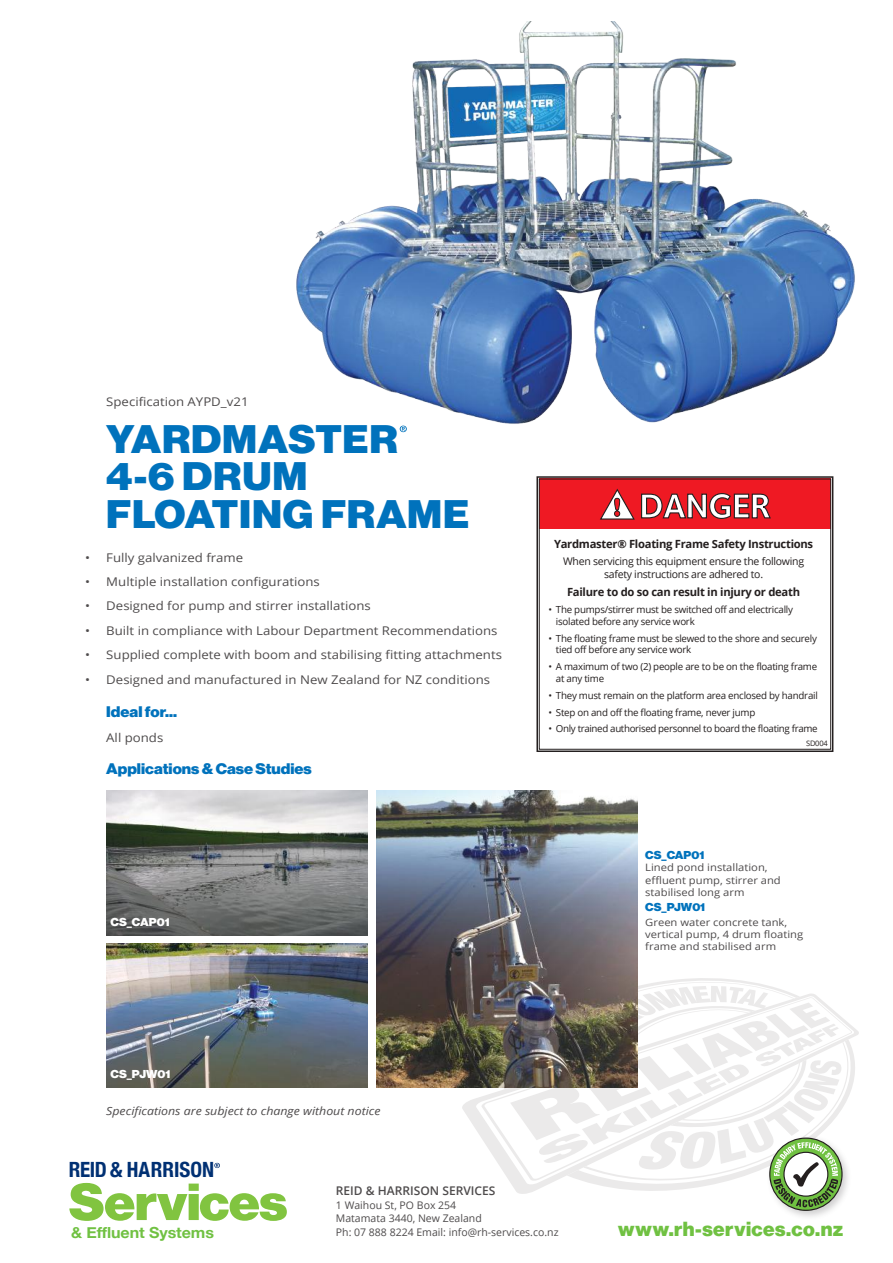
<style>
.page{position:relative;width:893px;height:1263px;background:#fff}
.page>*{position:absolute;margin:0;border:0;box-sizing:border-box;transform-origin:0 0}
.t1{font:51px "N Haas Grotesk DS Pro 95 Blk";letter-spacing:-.005em;color:#81c440;scale:1.05 1}
.t2{font:39px/37.5px "N Haas Grotesk DS Pro 95 Blk";letter-spacing:.02em;color:#0072bc;scale:1.05 1}
.t3{font:700 condensed 21px "Helvetica Neue";color:#003073}
.t4{font:19.95px "N Haas Grotesk DS Pro 95 Blk";letter-spacing:.025em;color:#70c142}
.t5{font:700 15.3px "Helvetica Neue";letter-spacing:-.005em;color:#70c142;scale:1.05 1}
.t6{font:15px "N Haas Grotesk DS Pro 95 Blk";color:#0072bc;scale:1.05 1}
.t7{font:12px "Open Sans";color:#4e4b4c;scale:1.1 1}
.t8{font:600 12px "Open Sans";color:#4e4b4c}
.t9{font:700 11.25px "Open Sans";letter-spacing:-.025em;color:#241f1f}
.t10{font:italic 11.25px "Open Sans";color:#4e4b4c;scale:1.1 1}
.t11{font:11.25px "N Haas Grotesk DS Pro 95 Blk";color:#0072bc;scale:1.05 1}
.t12{font:11.25px "N Haas Grotesk DS Pro 95 Blk";color:#fff;scale:1.05 1}
.t13{font:10.5px/13.5px "Open Sans";color:#4e4b4c}
.t14{font:10.5px/12.6px "Open Sans";letter-spacing:-.025em;color:#241f1f;text-align:center}
.t15{font:10.2px/12.3px "Open Sans";color:#4e4b4c;scale:1.1 1}
.t16{font:9.75px/11.7px "Open Sans";letter-spacing:-.025em;color:#241f1f}
.t17{font:7.5px "Open Sans";letter-spacing:-.025em;color:#241f1f}
</style>
<div class="page">
<svg style="left:462px;top:1030px;width:397px;height:107px"></svg>
<svg style="left:481px;top:1088px;width:23px;height:84px"></svg>
<div style="left:766px;top:1134px;width:86px;height:86px;background:#656365;opacity:.3"></div>
<svg style="left:504px;top:978px;width:353px;height:233px"></svg>
<svg style="left:214px;top:1163px;width:6px;height:5px"></svg>
<img style="left:296px;top:21px;width:559px;height:412px">
<img style="left:106px;top:791px;width:262px;height:144px">
<img style="left:106px;top:943px;width:262px;height:145px">
<img style="left:376px;top:791px;width:262px;height:297px">
<svg style="left:536px;top:476px;width:298px;height:276px"></svg>
<div style="left:539px;top:479px;width:292px;height:270px;border:1px solid #241f1f"></div>
<svg style="left:599px;top:488px;width:172px;height:32px"></svg>
<svg style="left:400px;top:426px;width:7px;height:6px"></svg>
<p class="t7" style="left:106px;top:393px;width:131px">Specification AYPD_v21</p>
<h2 class="t2" style="left:106px;top:421px;width:347px">YARDMASTER<br>4-6 DRUM<br>FLOATING FRAME</h2>
<p class="t7" style="left:85px;top:549px;width:145px">• Fully galvanized frame</p>
<p class="t7" style="left:85px;top:573px;width:215px">• Multiple installation configurations</p>
<p class="t7" style="left:85px;top:598px;width:261px">• Designed for pump and stirrer installations</p>
<p class="t7" style="left:85px;top:622px;width:376px">• Built in compliance with Labour Department Recommendations</p>
<p class="t7" style="left:85px;top:647px;width:381px">• Supplied complete with boom and stabilising fitting attachments</p>
<p class="t7" style="left:85px;top:671px;width:370px">• Designed and manufactured in New Zealand for NZ conditions</p>
<h3 class="t6" style="left:106px;top:703px;width:69px">Ideal for...</h3>
<p class="t7" style="left:106px;top:729px;width:53px">All ponds</p>
<h3 class="t6" style="left:106px;top:760px;width:197px">Applications &amp; Case Studies</h3>
<p class="t12" style="left:111px;top:915px;width:58px">CS_CAP01</p>
<p class="t9" style="left:554px;top:535px;width:261px">Yardmaster® Floating Frame Safety Instructions</p>
<p class="t14" style="left:563px;top:555px;width:243px">When servicing this equipment ensure the following safety instructions are adhered to.</p>
<p class="t9" style="left:567px;top:584px;width:235px">Failure to do so can result in injury or death</p>
<p class="t16" style="left:556px;top:604px;width:239px;text-indent:-7px">• The pumps/stirrer must be switched off and electrically isolated before any service work</p>
<p class="t16" style="left:556px;top:632px;width:262px;text-indent:-7px">• The floating frame must be slewed to the shore and securely tied off before any service work</p>
<p class="t16" style="left:556px;top:661px;width:263px;text-indent:-7px">• A maximum of two (2) people are to be on the floating frame at any time</p>
<p class="t16" style="left:548px;top:689px;width:271px">• They must remain on the platform area enclosed by handrail</p>
<p class="t16" style="left:548px;top:706px;width:208px">• Step on and off the floating frame, never jump</p>
<p class="t16" style="left:548px;top:723px;width:271px">• Only trained authorised personnel to board the floating frame</p>
<p class="t17" style="left:806px;top:738px;width:23px">SD004</p>
<p class="t11" style="left:645px;top:848px;width:58px">CS_CAP01</p>
<p class="t15" style="left:645px;top:861px;width:125px">Lined pond installation, effluent pump, stirrer and stabilised long arm</p>
<p class="t11" style="left:645px;top:901px;width:59px">CS_PJW01</p>
<p class="t15" style="left:645px;top:916px;width:145px">Green water concrete tank, vertical pump, 4 drum floating frame and stabilised arm</p>
<p class="t12" style="left:111px;top:1068px;width:59px">CS_PJW01</p>
<p class="t10" style="left:106px;top:1104px;width:251px">Specifications are subject to change without notice</p>
<h3 class="t3" style="left:69px;top:1152px;width:147px">REID &amp; HARRISON</h3>
<h1 class="t1" style="left:69px;top:1172px;width:209px">Services</h1>
<h3 class="t5" style="left:71px;top:1220px;width:138px">&amp; Effluent Systems</h3>
<p class="t13" style="left:336px;top:1225px;width:224px">Ph: 07 888 8224 Email: info@rh-services.co.nz</p>
<h3 class="t4" style="left:618px;top:1217px;width:227px">www.rh-services.co.nz</h3>
<p class="t8" style="left:336px;top:1182px;width:161px">REID &amp; HARRISON SERVICES</p>
<p class="t13" style="left:336px;top:1198px;width:147px">1 Waihou St, PO Box 254<br>Matamata 3440, New Zealand</p>
</div>
